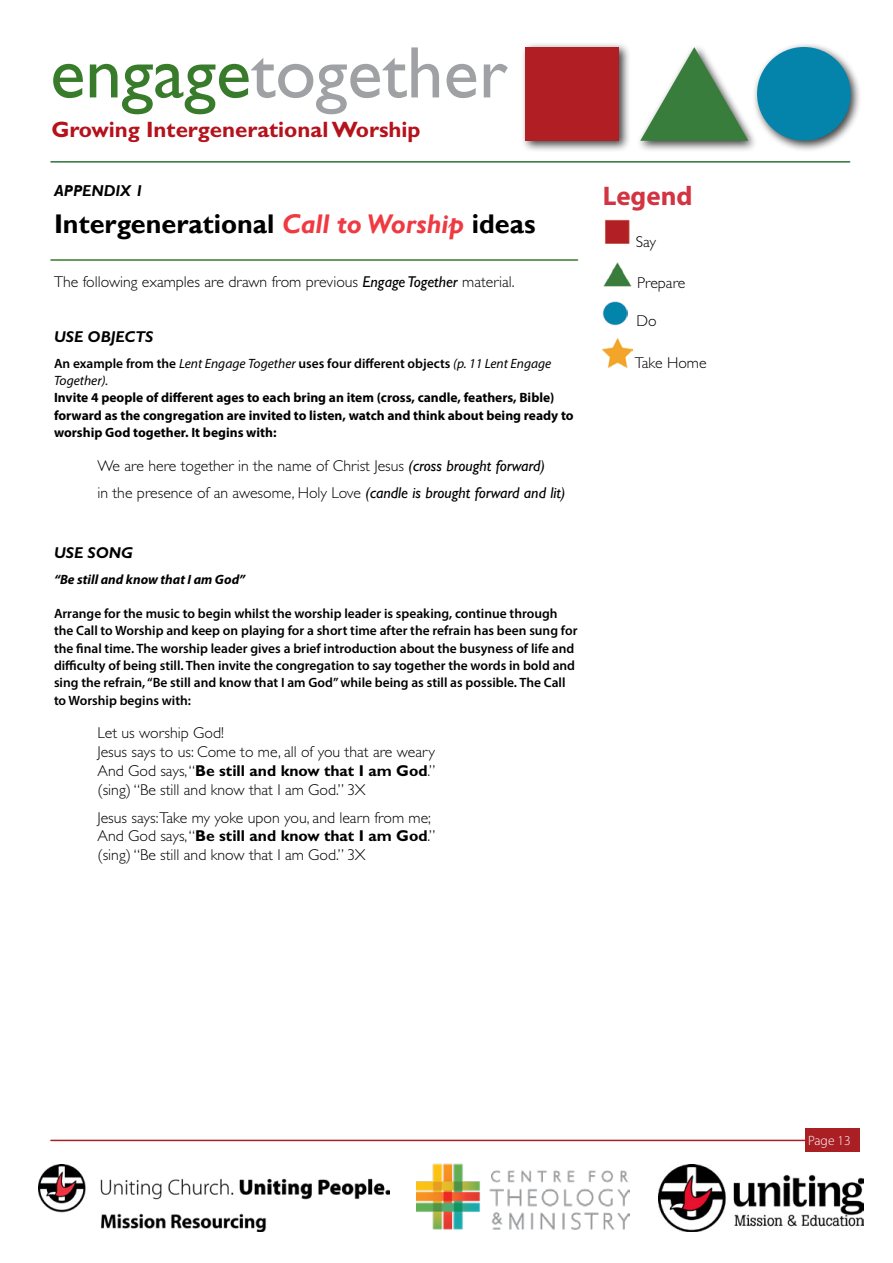
<style>
.page{position:relative;width:893px;height:1263px;background:#fff}
.page>*{position:absolute;margin:0;border:0;box-sizing:border-box;transform-origin:0 0}
.t1{font:73.35px "Gill Sans Std";color:#9fa1a4}
.t2{font:700 27px "Gill Sans";color:#000}
.t3{font:700 27px "Myriad Pro";color:#d23442}
.t4{font:700 22.35px "Gill Sans Std";color:#b5121b}
.t5{font:300 15.75px/18.9px "Gill Sans Std";color:#000}
.t6{font:italic 700 15.75px "Gill Sans Std";color:#000}
.t7{font:italic 700 15.75px "Gill Sans";color:#000}
.t8{font:600 13.5px/17.2px "Myriad Pro";color:#000}
.t9{font:700 13.5px/17.2px "Myriad Pro";color:#000}
.t10{font:italic 13.5px/17.2px "Myriad Pro";color:#000}
.t11{font:italic 700 13.5px "Myriad Pro";color:#000}
.t12{font:300 13.5px "Myriad Pro";color:#fff}
.s1{color:#387c2b}
.s2{font-style:italic;color:#ef3a42}
.s3{font-weight:400;font-style:italic}
.s4{font-weight:600;font-style:normal}
.s5{font-weight:700}
</style>
<div class="page">
<hr style="left:51px;top:1140px;width:799px;height:1px;background:#a91f24">
<div style="left:805px;top:1128px;width:54px;height:24px;background:#a91f24"></div>
<img style="left:605px;top:219px;width:25px;height:25px">
<img style="left:603px;top:262px;width:29px;height:25px">
<img style="left:603px;top:301px;width:25px;height:25px">
<img style="left:603px;top:338px;width:30px;height:29px">
<img style="left:38px;top:1164px;width:352px;height:68px">
<img style="left:416px;top:1164px;width:213px;height:65px">
<img style="left:658px;top:1164px;width:205px;height:68px">
<hr style="left:51px;top:161px;width:799px;height:2px;background:#2c7439">
<hr style="left:51px;top:259px;width:527px;height:2px;background:#387c2b">
<div style="left:520px;top:42px;width:111px;height:111px;background:#000;opacity:.75"></div>
<div style="left:525px;top:47px;width:94px;height:94px;background:#b11f24"></div>
<div style="left:752px;top:42px;width:110px;height:110px;background:#000;opacity:.75"></div>
<div style="left:757px;top:47px;width:94px;height:94px;background:#0584ab;border-radius:50%"></div>
<div style="left:636px;top:43px;width:123px;height:109px;background:#000;opacity:.75"></div>
<svg style="left:640px;top:47px;width:108px;height:94px"></svg>
<h1 class="t1" style="left:50px;top:31px;width:459px"><span class="s1">engage</span>together</h1>
<h3 class="t4" style="left:51px;top:116px;width:371px">Growing Intergenerational Worship</h3>
<p class="t7" style="left:54px;top:181px;width:91px">APPENDIX 1</p>
<h2 class="t2" style="left:54px;top:207px;width:483px">Intergenerational <span class="s2">Call to Worship</span> ideas</h2>
<p class="t5" style="left:54px;top:273px;width:462px">The following examples are drawn from previous <span class="s3">Engage Together</span> material.</p>
<p class="t6" style="left:54px;top:328px;width:101px">USE OBJECTS</p>
<p class="t10" style="left:54px;top:355px;width:499px"><span class="s4">An example from the</span> Lent Engage Together <span class="s4">uses four different objects</span> (p. 11 Lent Engage<br>Together).</p>
<p class="t9" style="left:54px;top:389px;width:521px">Invite 4 people of different ages to each bring an item (cross, candle, feathers, Bible) forward as the congregation are invited to listen, watch and think about being ready to worship God together. It begins with:</p>
<p class="t5" style="left:98px;top:452px;width:469px;line-height:27.5px">We are here together in the name of Christ Jesus <span class="s3">(cross brought forward)<br></span>in the presence of an awesome, Holy Love <span class="s3">(candle is brought forward and lit)</span></p>
<p class="t6" style="left:54px;top:543px;width:80px">USE SONG</p>
<p class="t11" style="left:54px;top:570px;width:193px">“Be still and know that I am God”</p>
<p class="t8" style="left:54px;top:605px;width:525px">Arrange for the music to begin whilst the worship leader is speaking, continue through the Call to Worship and keep on playing for a short time after the refrain has been sung for the final time. The worship leader gives a brief introduction about the busyness of life and difficulty of being still. Then invite the congregation to say together the words in bold and sing the refrain, “Be still and know that I am God” while being as still as possible. The Call to Worship begins with:</p>
<p class="t5" style="left:98px;top:724px;width:339px">Let us worship God!<br>Jesus says to us: Come to me, all of you that are weary And God says, “<span class="s5">Be still and know that I am God</span>.” (sing) “Be still and know that I am God.” 3X</p>
<p class="t5" style="left:98px;top:808px;width:339px">Jesus says:Take my yoke upon you, and learn from me;<br>And God says, “<span class="s5">Be still and know that I am God</span>.” (sing) “Be still and know that I am God.” 3X</p>
<h2 class="t3" style="left:603px;top:179px;width:91px">Legend</h2>
<p class="t5" style="left:636px;top:232px;width:22px">Say</p>
<p class="t5" style="left:637px;top:274px;width:50px">Prepare</p>
<p class="t5" style="left:636px;top:311px;width:22px">Do</p>
<p class="t5" style="left:635px;top:353px;width:73px">Take Home</p>
<p class="t12" style="left:808px;top:1133px;width:44px">Page 13</p>
</div>
